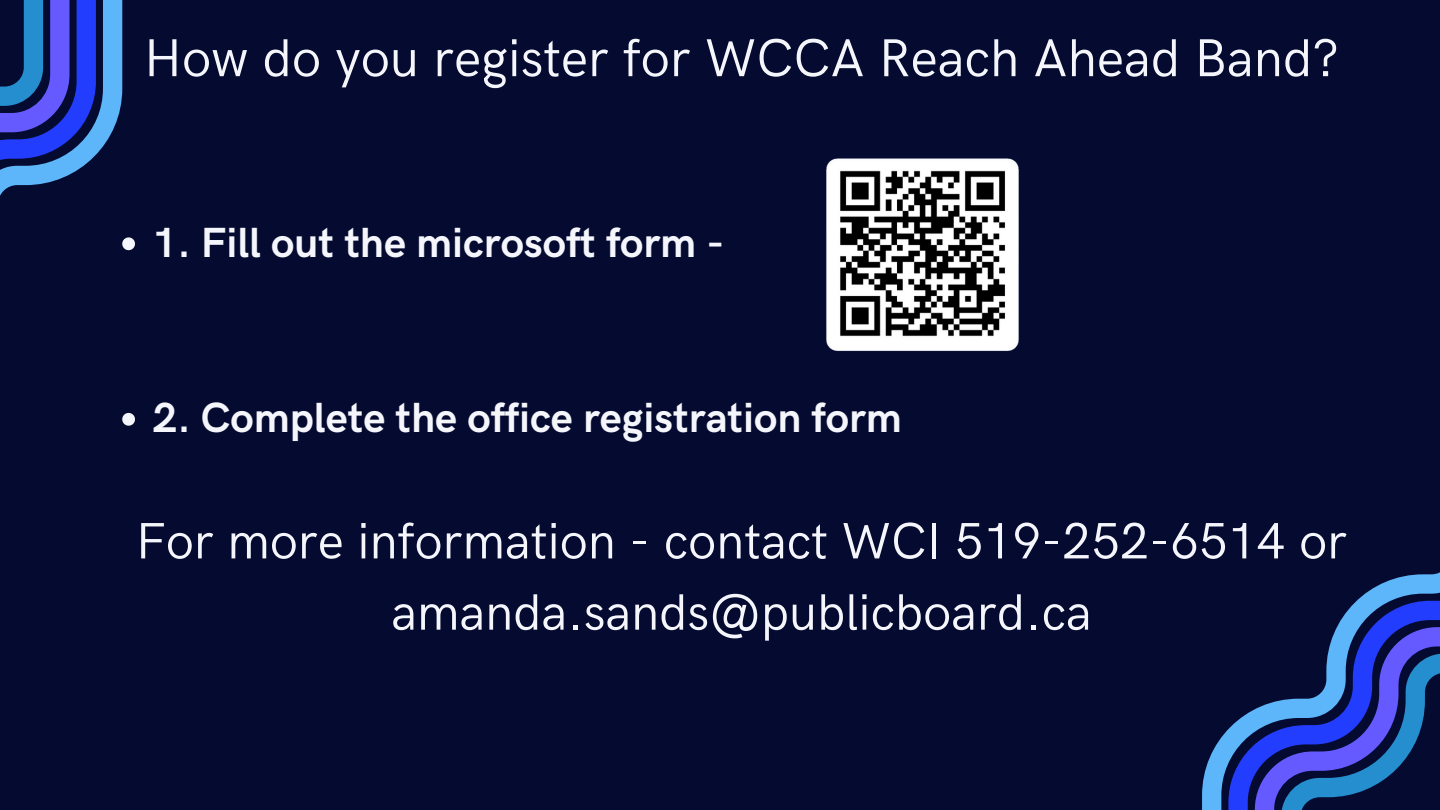
<style>
.page{position:relative;width:1440px;height:810px;background:#050a30}
.page>*{position:absolute;margin:0;border:0;box-sizing:border-box;transform-origin:0 0}
.t1{font:53.5px "HK Grotesk";color:#f4f6fc}
.t2{font:51.3px/71.2px "HK Grotesk";color:#f4f6fc;text-align:center}
.t3{font:700 42.3px "HK Grotesk";color:#f4f6fc}
</style>
<div class="page">
<svg style="left:0;top:0;width:122px;height:196px"></svg>
<svg style="left:1202px;top:572px;width:238px;height:238px"></svg>
<svg style="left:122px;top:237px;width:13px;height:13px"></svg>
<svg style="left:122px;top:413px;width:13px;height:13px"></svg>
<img style="left:826px;top:158px;width:193px;height:193px">
<p class="t1" style="left:144px;top:28px;width:1197px">How do you register for WCCA Reach Ahead Band?</p>
<h1 class="t3" style="left:153px;top:219px;width:573px">1. Fill out the microsoft form -</h1>
<p class="t3" style="left:153px;top:394px;width:750px">2. Complete the office registration form</p>
<p class="t2" style="left:136px;top:507px;width:1213px">For more information - contact WCI 519-252-6514 or amanda.sands@publicboard.ca</p>
</div>
